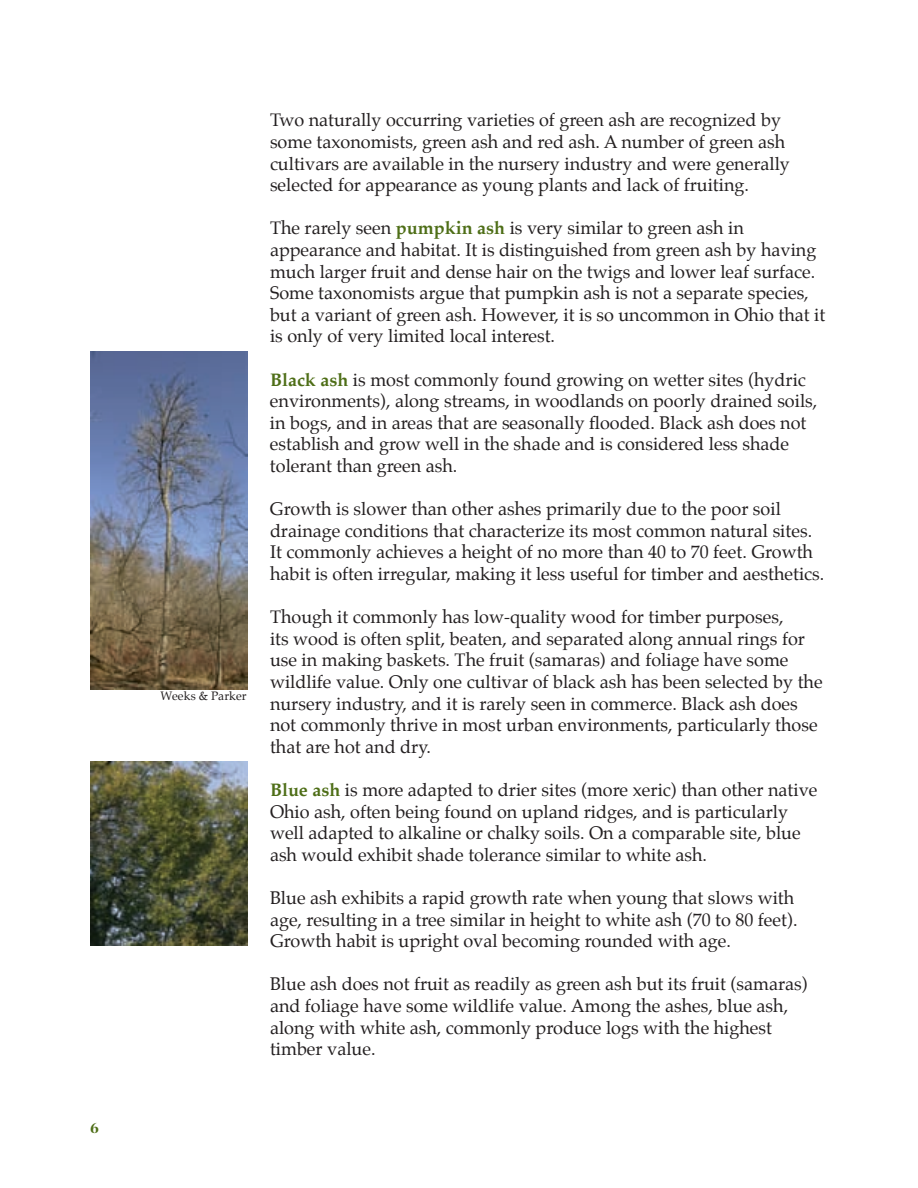
<style>
.page{position:relative;width:918px;height:1188px;background:#fff}
.page>*{position:absolute;margin:0;border:0;box-sizing:border-box;transform-origin:0 0}
.t1{font:18px/21.6px "Palatino";color:#231f20}
.t2{font:700 16.5px "Nueva Std";color:#4e6e17}
.t3{font:12px "Palatino";letter-spacing:.005em;color:#231f20}
.s1{font-weight:700;color:#4e6e17}
</style>
<div class="page">
<img style="left:90px;top:351px;width:158px;height:339px">
<img style="left:90px;top:762px;width:158px;height:184px">
<p class="t2" style="left:90px;top:1121px;width:10px">6</p>
<p class="t3" style="left:161px;top:688px;width:87px">Weeks &amp; Parker</p>
<p class="t1" style="left:270px;top:111px;width:522px">Two naturally occurring varieties of green ash are recognized by some taxonomists, green ash and red ash. A number of green ash cultivars are available in the nursery industry and were generally selected for appearance as young plants and lack of fruiting.</p>
<p class="t1" style="left:270px;top:219px;width:557px">The rarely seen <span class="s1">pumpkin ash</span> is very similar to green ash in appearance and habitat. It is distinguished from green ash by having much larger fruit and dense hair on the twigs and lower leaf surface.<br>Some taxonomists argue that pumpkin ash is not a separate species, but a variant of green ash. However, it is so uncommon in Ohio that it is only of very limited local interest.</p>
<p class="t1" style="left:270px;top:370px;width:549px"><span class="s1">Black ash</span> is most commonly found growing on wetter sites (hydric environments), along streams, in woodlands on poorly drained soils, in bogs, and in areas that are seasonally flooded. Black ash does not establish and grow well in the shade and is considered less shade tolerant than green ash.</p>
<p class="t1" style="left:270px;top:500px;width:556px">Growth is slower than other ashes primarily due to the poor soil drainage conditions that characterize its most common natural sites.<br>It commonly achieves a height of no more than 40 to 70 feet. Growth habit is often irregular, making it less useful for timber and aesthetics.</p>
<p class="t1" style="left:270px;top:608px;width:554px">Though it commonly has low-quality wood for timber purposes,<br>its wood is often split, beaten, and separated along annual rings for use in making baskets. The fruit (samaras) and foliage have some wildlife value. Only one cultivar of black ash has been selected by the nursery industry, and it is rarely seen in commerce. Black ash does not commonly thrive in most urban environments, particularly those that are hot and dry.</p>
<p class="t1" style="left:270px;top:781px;width:549px"><span class="s1">Blue ash</span> is more adapted to drier sites (more xeric) than other native Ohio ash, often being found on upland ridges, and is particularly well adapted to alkaline or chalky soils. On a comparable site, blue ash would exhibit shade tolerance similar to white ash.</p>
<p class="t1" style="left:270px;top:889px;width:529px">Blue ash exhibits a rapid growth rate when young that slows with age, resulting in a tree similar in height to white ash (70 to 80 feet).<br>Growth habit is upright oval becoming rounded with age.</p>
<p class="t1" style="left:270px;top:975px;width:539px">Blue ash does not fruit as readily as green ash but its fruit (samaras) and foliage have some wildlife value. Among the ashes, blue ash, along with white ash, commonly produce logs with the highest timber value.</p>
</div>
